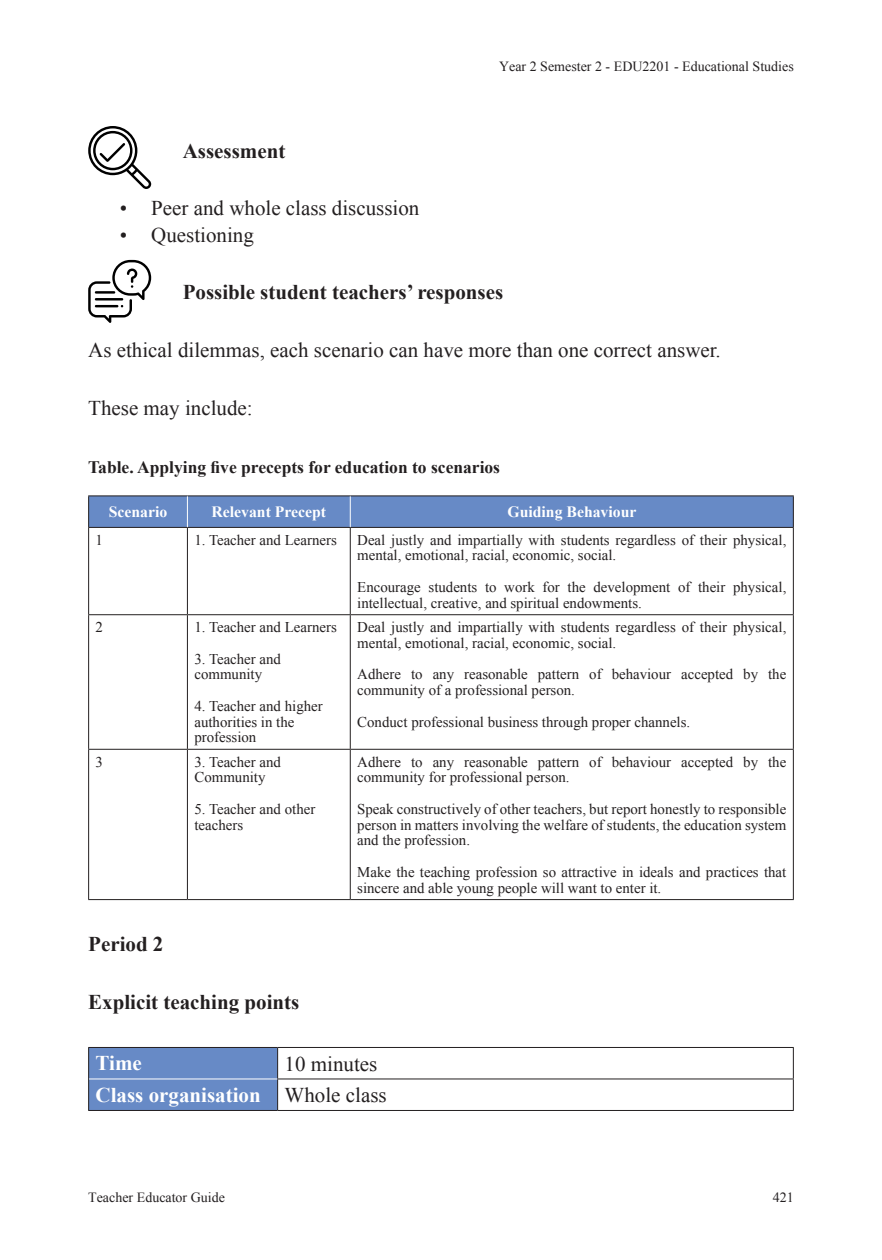
<style>
.page{position:relative;width:882px;height:1260px;background:#fff}
.page>*{position:absolute;margin:0;border:0;box-sizing:border-box;transform-origin:0 0}
.STEM05_Body_Text{font:21px "Times New Roman";color:#231f20}
.Paragraph_12pt_Icon{font:700 21px "Times New Roman";color:#231f20}
.Paragraph_12pt_Headi{font:700 21px "Times New Roman";color:#231f20}
.STEM09a_Table_Headin{font:700 21px "Times New Roman";color:#fff}
.STEM09bTable_body{font:21px "Times New Roman";color:#231f20}
.STEM04_10pt_Table_Ti{font:700 17.5px "Times New Roman";color:#231f20}
.STEM09a_Table_Headin-2{font:700 15.75px "Times New Roman";color:#fff}
.STEM09bTable_body-2{font:14.88px/15.8px "Times New Roman";color:#231f20}
.t1{font:14px "Times New Roman";color:#231f20}
</style>
<div class="page">
<svg style="left:89px;top:496px;width:704px;height:31px;background:#6588c3"></svg>
<hr style="left:88px;top:495px;width:99px;height:1px;background:#231f20">
<hr style="left:88px;top:496px;width:1px;height:31px;background:#231f20">
<hr style="left:187px;top:495px;width:163px;height:1px;background:#231f20">
<hr style="left:350px;top:495px;width:444px;height:1px;background:#231f20">
<hr style="left:793px;top:496px;width:1px;height:31px;background:#231f20">
<hr style="left:88px;top:527px;width:99px;height:1px;background:#231f20">
<hr style="left:88px;top:528px;width:1px;height:86px;background:#231f20">
<hr style="left:187px;top:527px;width:163px;height:1px;background:#231f20">
<hr style="left:187px;top:528px;width:1px;height:86px;background:#231f20">
<hr style="left:350px;top:527px;width:444px;height:1px;background:#231f20">
<hr style="left:350px;top:528px;width:1px;height:86px;background:#231f20">
<hr style="left:793px;top:528px;width:1px;height:86px;background:#231f20">
<hr style="left:88px;top:614px;width:99px;height:1px;background:#231f20">
<hr style="left:88px;top:615px;width:1px;height:134px;background:#231f20">
<hr style="left:187px;top:614px;width:163px;height:1px;background:#231f20">
<hr style="left:187px;top:615px;width:1px;height:134px;background:#231f20">
<hr style="left:350px;top:614px;width:444px;height:1px;background:#231f20">
<hr style="left:350px;top:615px;width:1px;height:134px;background:#231f20">
<hr style="left:793px;top:615px;width:1px;height:134px;background:#231f20">
<hr style="left:88px;top:749px;width:99px;height:1px;background:#231f20">
<hr style="left:88px;top:750px;width:1px;height:149px;background:#231f20">
<hr style="left:187px;top:749px;width:163px;height:1px;background:#231f20">
<hr style="left:187px;top:750px;width:1px;height:149px;background:#231f20">
<hr style="left:350px;top:749px;width:444px;height:1px;background:#231f20">
<hr style="left:350px;top:750px;width:1px;height:149px;background:#231f20">
<hr style="left:793px;top:750px;width:1px;height:149px;background:#231f20">
<hr style="left:88px;top:899px;width:99px;height:1px;background:#231f20">
<hr style="left:187px;top:899px;width:163px;height:1px;background:#231f20">
<hr style="left:350px;top:899px;width:444px;height:1px;background:#231f20">
<hr style="left:187px;top:496px;width:1px;height:31px;background:#fff">
<hr style="left:350px;top:496px;width:1px;height:31px;background:#fff">
<div style="left:89px;top:1048px;width:188px;height:62px;background:#678ac6"></div>
<hr style="left:88px;top:1047px;width:190px;height:1px;background:#231f20">
<hr style="left:88px;top:1048px;width:1px;height:31px;background:#231f20">
<hr style="left:278px;top:1047px;width:516px;height:1px;background:#231f20">
<hr style="left:277px;top:1048px;width:1px;height:31px;background:#231f20">
<hr style="left:793px;top:1048px;width:1px;height:31px;background:#231f20">
<hr style="left:88px;top:1079px;width:1px;height:31px;background:#231f20">
<hr style="left:277px;top:1079px;width:517px;height:1px;background:#231f20">
<hr style="left:277px;top:1079px;width:1px;height:31px;background:#231f20">
<hr style="left:793px;top:1079px;width:1px;height:31px;background:#231f20">
<hr style="left:88px;top:1110px;width:190px;height:1px;background:#231f20">
<hr style="left:278px;top:1110px;width:516px;height:1px;background:#231f20">
<hr style="left:89px;top:1079px;width:188px;height:1px;background:#fff">
<svg style="left:88px;top:126px;width:63px;height:63px"></svg>
<svg style="left:88px;top:260px;width:63px;height:63px"></svg>
<hr style="left:95px;top:305px;width:23px;height:2px;background:#000">
<hr style="left:95px;top:291px;width:20px;height:3px;background:#000">
<p class="Paragraph_12pt_Icon" style="left:183px;top:136px;width:104px">Assessment</p>
<p class="t1" style="left:499px;top:57px;width:296px">Year 2 Semester 2 - EDU2201 - Educational Studies</p>
<p class="STEM05_Body_Text" style="left:120px;top:194px;width:301px">• Peer and whole class discussion</p>
<p class="STEM05_Body_Text" style="left:120px;top:221px;width:136px">• Questioning</p>
<p class="Paragraph_12pt_Icon" style="left:183px;top:278px;width:322px">Possible student teachers’ responses</p>
<p class="STEM05_Body_Text" style="left:88px;top:336px;width:634px">As ethical dilemmas, each scenario can have more than one correct answer.</p>
<p class="STEM05_Body_Text" style="left:88px;top:394px;width:166px">These may include:</p>
<p class="STEM04_10pt_Table_Ti" style="left:88px;top:455px;width:413px">Table. Applying five precepts for education to scenarios</p>
<p class="STEM09a_Table_Headin-2" style="left:109px;top:501px;width:60px">Scenario</p>
<p class="STEM09a_Table_Headin-2" style="left:211px;top:501px;width:116px">Relevant Precept</p>
<p class="STEM09a_Table_Headin-2" style="left:507px;top:501px;width:131px">Guiding Behaviour</p>
<p class="STEM09bTable_body-2" style="left:96px;top:532px;width:9px">1</p>
<p class="STEM09bTable_body-2" style="left:194px;top:532px;width:144px">1. Teacher and Learners</p>
<p class="STEM09bTable_body-2" style="left:357px;top:532px;width:431px">Deal justly and impartially with students regardless of their physical, mental, emotional, racial, economic, social.</p>
<p class="STEM09bTable_body-2" style="left:357px;top:579px;width:431px">Encourage students to work for the development of their physical, intellectual, creative, and spiritual endowments.</p>
<p class="STEM09bTable_body-2" style="left:96px;top:619px;width:9px">2</p>
<p class="STEM09bTable_body-2" style="left:194px;top:619px;width:144px">1. Teacher and Learners</p>
<p class="STEM09bTable_body-2" style="left:194px;top:650px;width:88px">3. Teacher and community</p>
<p class="STEM09bTable_body-2" style="left:194px;top:698px;width:130px">4. Teacher and higher authorities in the profession</p>
<p class="STEM09bTable_body-2" style="left:357px;top:619px;width:431px">Deal justly and impartially with students regardless of their physical, mental, emotional, racial, economic, social.</p>
<p class="STEM09bTable_body-2" style="left:357px;top:666px;width:431px">Adhere to any reasonable pattern of behaviour accepted by the community of a professional person.</p>
<p class="STEM09bTable_body-2" style="left:357px;top:713px;width:334px">Conduct professional business through proper channels.</p>
<p class="STEM09bTable_body-2" style="left:96px;top:754px;width:9px">3</p>
<p class="STEM09bTable_body-2" style="left:194px;top:754px;width:88px">3. Teacher and<br>Community</p>
<p class="STEM09bTable_body-2" style="left:194px;top:801px;width:122px">5. Teacher and other teachers</p>
<p class="Paragraph_12pt_Headi" style="left:88px;top:929px;width:77px">Period 2</p>
<p class="Paragraph_12pt_Headi" style="left:88px;top:987px;width:213px">Explicit teaching points</p>
<p class="STEM09bTable_body-2" style="left:357px;top:754px;width:431px">Adhere to any reasonable pattern of behaviour accepted by the community for professional person.</p>
<p class="STEM09bTable_body-2" style="left:357px;top:801px;width:431px;text-align:justify">Speak constructively of other teachers, but report honestly to responsible person in matters involving the welfare of students, the education system and the profession.</p>
<p class="STEM09bTable_body-2" style="left:357px;top:864px;width:431px">Make the teaching profession so attractive in ideals and practices that sincere and able young people will want to enter it.</p>
<p class="STEM09a_Table_Headin" style="left:96px;top:1049px;width:48px">Time</p>
<p class="STEM09bTable_body" style="left:285px;top:1049px;width:94px">10 minutes</p>
<p class="STEM09a_Table_Headin" style="left:96px;top:1080px;width:167px">Class organisation</p>
<p class="STEM09bTable_body" style="left:285px;top:1081px;width:104px">Whole class</p>
<p class="t1" style="left:88px;top:1188px;width:138px">Teacher Educator Guide</p>
<p class="t1" style="left:773px;top:1188px;width:22px">421</p>
</div>
